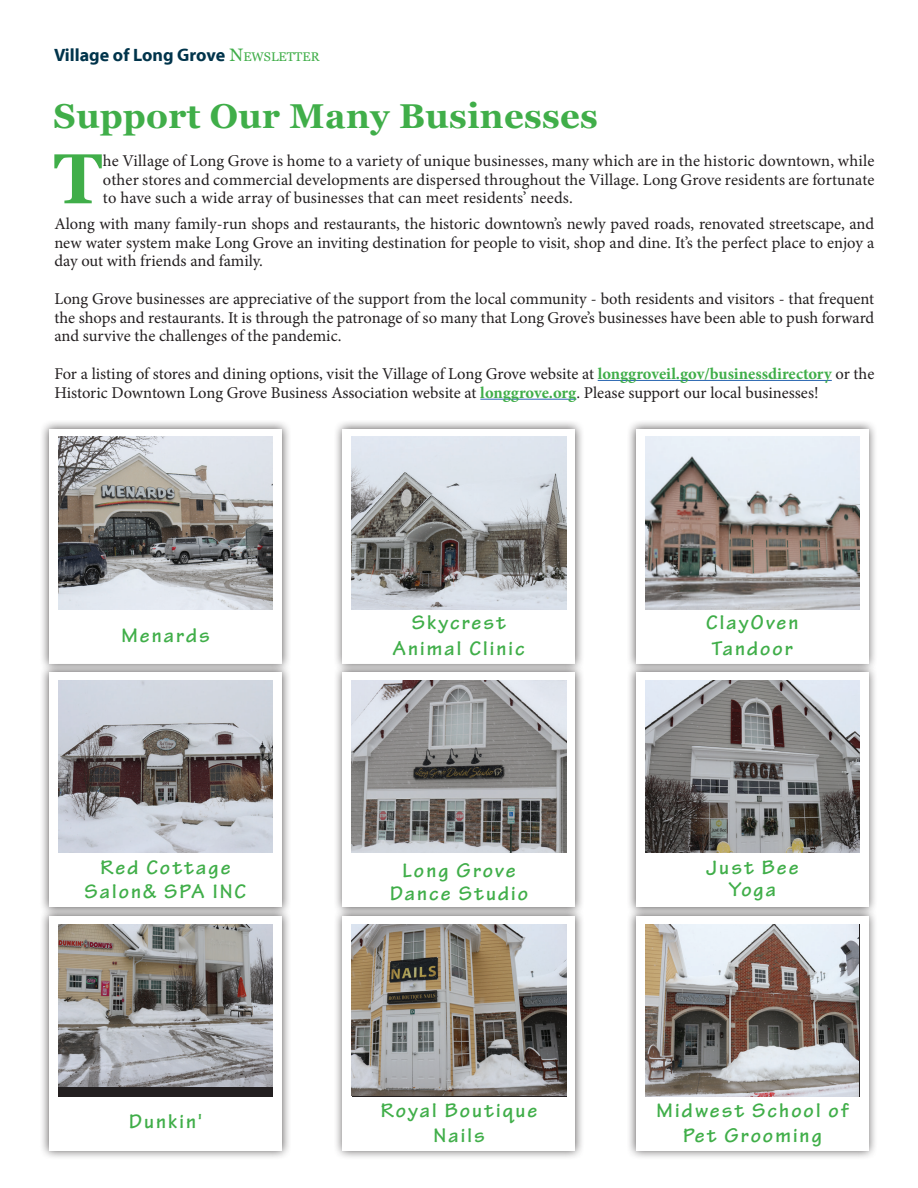
<style>
.page{position:relative;width:918px;height:1188px;background:#fff}
.page>*{position:absolute;margin:0;border:0;box-sizing:border-box;transform-origin:0 0}
.t1{font:700 70.65px "Georgia";color:#40ae49}
.t2{font:700 34.5px "Georgia";letter-spacing:.01em;color:#40ae49}
.t3{font:700 21px/25.2px "Tekton Pro";letter-spacing:.1em;color:#40ae49;text-align:center}
.t4{font:700 18px "Myriad Pro";color:#00344b}
.t5{font:16.5px/18.8px "Minion Pro";color:#231f20;text-align:justify}
.s1{font-family:"Georgia";font-weight:400;color:#40ae49}
.s2{font-family:"Georgia";font-weight:400;font-size:12.6px;color:#40ae49}
.s3{font-weight:700;color:#40ae49}
</style>
<div class="page">
<hr style="left:598px;top:380px;width:234px;height:1px;background:#2b67b2">
<hr style="left:480px;top:399px;width:96px;height:1px;background:#2b67b2">
<div style="left:40px;top:419px;width:251px;height:254px;background:#231f20;opacity:.75"></div>
<div style="left:49px;top:429px;width:233px;height:234px;background:#fff"></div>
<img style="left:58px;top:437px;width:215px;height:172px">
<div style="left:40px;top:662px;width:251px;height:255px;background:#231f20;opacity:.75"></div>
<div style="left:49px;top:672px;width:233px;height:235px;background:#fff"></div>
<img style="left:58px;top:680px;width:215px;height:173px">
<div style="left:40px;top:906px;width:251px;height:254px;background:#231f20;opacity:.75"></div>
<div style="left:49px;top:916px;width:233px;height:235px;background:#fff"></div>
<div style="left:58px;top:924px;width:215px;height:172px;background:#231f20"></div>
<img style="left:58px;top:924px;width:215px;height:162px">
<div style="left:333px;top:419px;width:252px;height:254px;background:#231f20;opacity:.75"></div>
<div style="left:343px;top:429px;width:232px;height:234px;background:#fff"></div>
<img style="left:352px;top:437px;width:214px;height:172px">
<div style="left:333px;top:662px;width:252px;height:255px;background:#231f20;opacity:.75"></div>
<div style="left:343px;top:672px;width:232px;height:235px;background:#fff"></div>
<img style="left:352px;top:680px;width:214px;height:173px">
<div style="left:333px;top:906px;width:252px;height:254px;background:#231f20;opacity:.75"></div>
<div style="left:343px;top:916px;width:232px;height:235px;background:#fff"></div>
<img style="left:352px;top:924px;width:214px;height:171px">
<div style="left:626px;top:419px;width:252px;height:254px;background:#231f20;opacity:.75"></div>
<div style="left:636px;top:429px;width:232px;height:234px;background:#fff"></div>
<img style="left:645px;top:437px;width:215px;height:172px">
<div style="left:626px;top:662px;width:252px;height:255px;background:#231f20;opacity:.75"></div>
<div style="left:636px;top:672px;width:232px;height:235px;background:#fff"></div>
<img style="left:645px;top:680px;width:215px;height:173px">
<div style="left:626px;top:906px;width:252px;height:254px;background:#231f20;opacity:.75"></div>
<div style="left:636px;top:916px;width:232px;height:235px;background:#fff"></div>
<img style="left:645px;top:924px;width:214px;height:172px">
<p class="t4" style="left:54px;top:43px;width:267px">Village of Long Grove <span class="s1">N</span><span class="s2">EWSLETTER</span></p>
<h2 class="t2" style="left:54px;top:90px;width:546px">Support Our Many Businesses</h2>
<h1 class="t1" style="left:54px;top:126px;width:50px">T</h1>
<p class="t5" style="left:103px;top:151px;width:773px">he Village of Long Grove is home to a variety of unique businesses, many which are in the historic downtown, while other stores and commercial developments are dispersed throughout the Village. Long Grove residents are fortunate to have such a wide array of businesses that can meet residents’ needs.</p>
<p class="t5" style="left:54px;top:214px;width:821px">Along with many family-run shops and restaurants, the historic downtown’s newly paved roads, renovated streetscape, and new water system make Long Grove an inviting destination for people to visit, shop and dine. It’s the perfect place to enjoy a day out with friends and family.</p>
<p class="t5" style="left:54px;top:289px;width:821px">Long Grove businesses are appreciative of the support from the local community - both residents and visitors - that frequent the shops and restaurants. It is through the patronage of so many that Long Grove’s businesses have been able to push forward and survive the challenges of the pandemic.</p>
<p class="t5" style="left:54px;top:364px;width:822px">For a listing of stores and dining options, visit the Village of Long Grove website at <span class="s3">longgroveil.gov/businessdirectory</span> or the<br>Historic Downtown Long Grove Business Association website at <span class="s3">longgrove.org</span>. Please support our local businesses!</p>
<p class="t3" style="left:121px;top:623px;width:90px">Menards</p>
<p class="t3" style="left:85px;top:855px;width:163px;line-height:24px">Red Cottage<br>Salon&amp; SPA INC</p>
<p class="t3" style="left:129px;top:1110px;width:74px">Dunkin'</p>
<p class="t3" style="left:393px;top:611px;width:133px">Skycrest<br>Animal Clinic</p>
<p class="t3" style="left:706px;top:611px;width:94px;text-align:left">ClayOven<br>Tandoor</p>
<p class="t3" style="left:390px;top:860px;width:140px;line-height:22.2px">Long Grove<br>Dance Studio</p>
<p class="t3" style="left:381px;top:1098px;width:158px">Royal Boutique<br>Nails</p>
<p class="t3" style="left:706px;top:856px;width:94px;line-height:22.2px">Just Bee<br>Yoga</p>
<p class="t3" style="left:657px;top:1098px;width:193px">Midwest School of<br>Pet Grooming</p>
</div>
